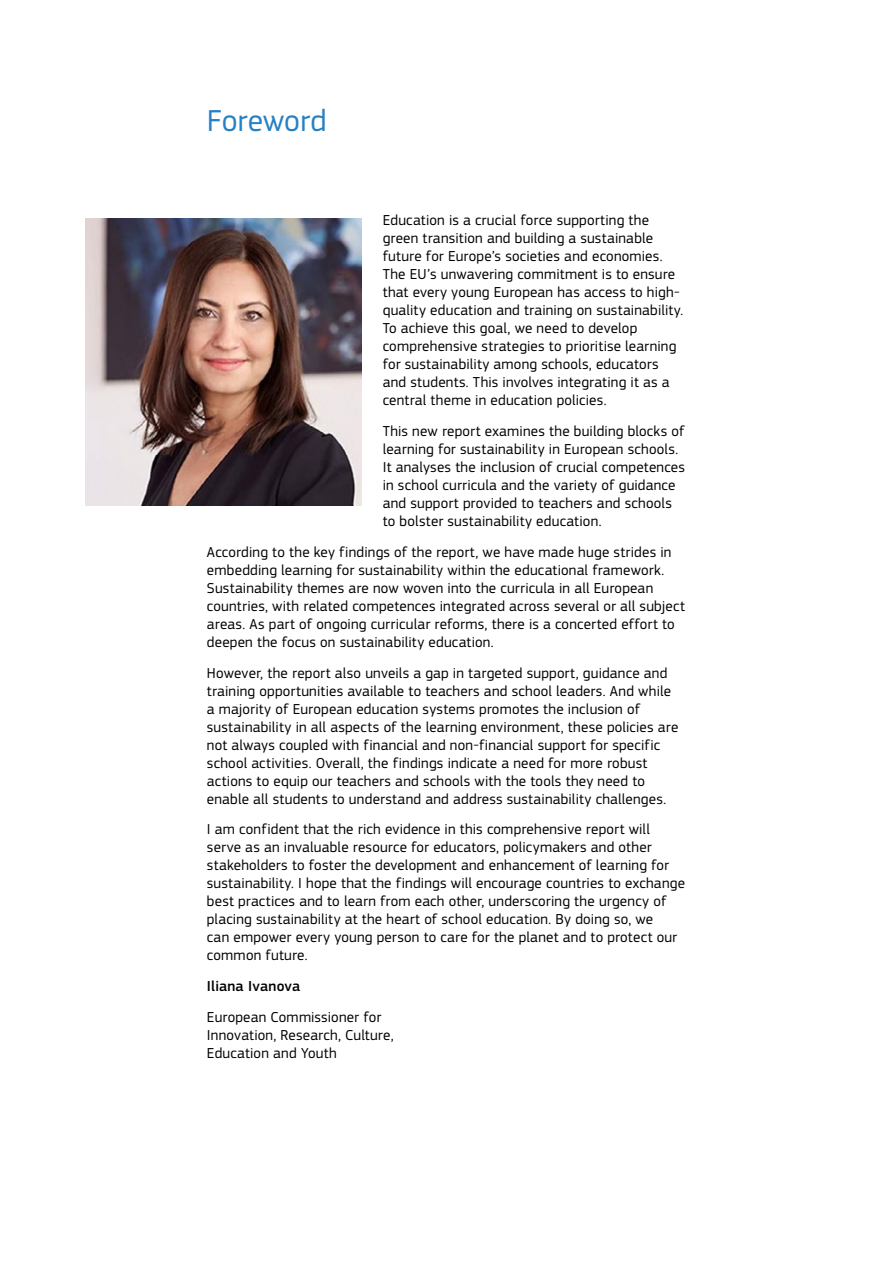
<style>
.page{position:relative;width:893px;height:1263px;background:#fff}
.page>*{position:absolute;margin:0;border:0;box-sizing:border-box;transform-origin:0 0}
.Heading_1__H1{font:31.5px "EC Square Sans Pro";letter-spacing:-.005em;color:#2581c4}
.Body_text__P{font:15px/18px "EC Square Sans Pro";letter-spacing:.015em;color:#000}
.Body_text__P-2{font:500 15px "EC Square Sans Pro";letter-spacing:.01em;color:#000}
</style>
<div class="page">
<img style="left:85px;top:219px;width:276px;height:286px">
<h1 class="Heading_1__H1" style="left:207px;top:102px;width:121px">Foreword</h1>
<p class="Body_text__P" style="left:383px;top:211px;width:302px">Education is a crucial force supporting the green transition and building a sustainable future for Europe’s societies and economies.<br>The EU’s unwavering commitment is to ensure that every young European has access to high&shy;quality education and training on sustainability.<br>To achieve this goal, we need to develop comprehensive strategies to prioritise learning for sustainability among schools, educators and students. This involves integrating it as a central theme in education policies.</p>
<p class="Body_text__P" style="left:383px;top:422px;width:304px">This new report examines the building blocks of learning for sustainability in European schools.<br>It analyses the inclusion of crucial competences in school curricula and the variety of guidance and support provided to teachers and schools to bolster sustainability education.</p>
<p class="Body_text__P" style="left:207px;top:543px;width:479px">According to the key findings of the report, we have made huge strides in embedding learning for sustainability within the educational framework.<br>Sustainability themes are now woven into the curricula in all European countries, with related competences integrated across several or all subject areas. As part of ongoing curricular reforms, there is a concerted effort to deepen the focus on sustainability education.</p>
<p class="Body_text__P" style="left:207px;top:664px;width:473px">However, the report also unveils a gap in targeted support, guidance and training opportunities available to teachers and school leaders. And while a majority of European education systems promotes the inclusion of sustainability in all aspects of the learning environment, these policies are not always coupled with financial and non-financial support for specific school activities. Overall, the findings indicate a need for more robust actions to equip our teachers and schools with the tools they need to enable all students to understand and address sustainability challenges.</p>
<p class="Body_text__P" style="left:207px;top:820px;width:480px">I am confident that the rich evidence in this comprehensive report will serve as an invaluable resource for educators, policymakers and other stakeholders to foster the development and enhancement of learning for sustainability. I hope that the findings will encourage countries to exchange best practices and to learn from each other, underscoring the urgency of placing sustainability at the heart of school education. By doing so, we<br>can empower every young person to care for the planet and to protect our common future.</p>
<p class="Body_text__P-2" style="left:207px;top:977px;width:95px">Iliana Ivanova</p>
<p class="Body_text__P" style="left:207px;top:1008px;width:176px">European Commissioner for</p>
<p class="Body_text__P" style="left:207px;top:1026px;width:188px">Innovation, Research, Culture,</p>
<p class="Body_text__P" style="left:207px;top:1044px;width:131px">Education and Youth</p>
</div>
